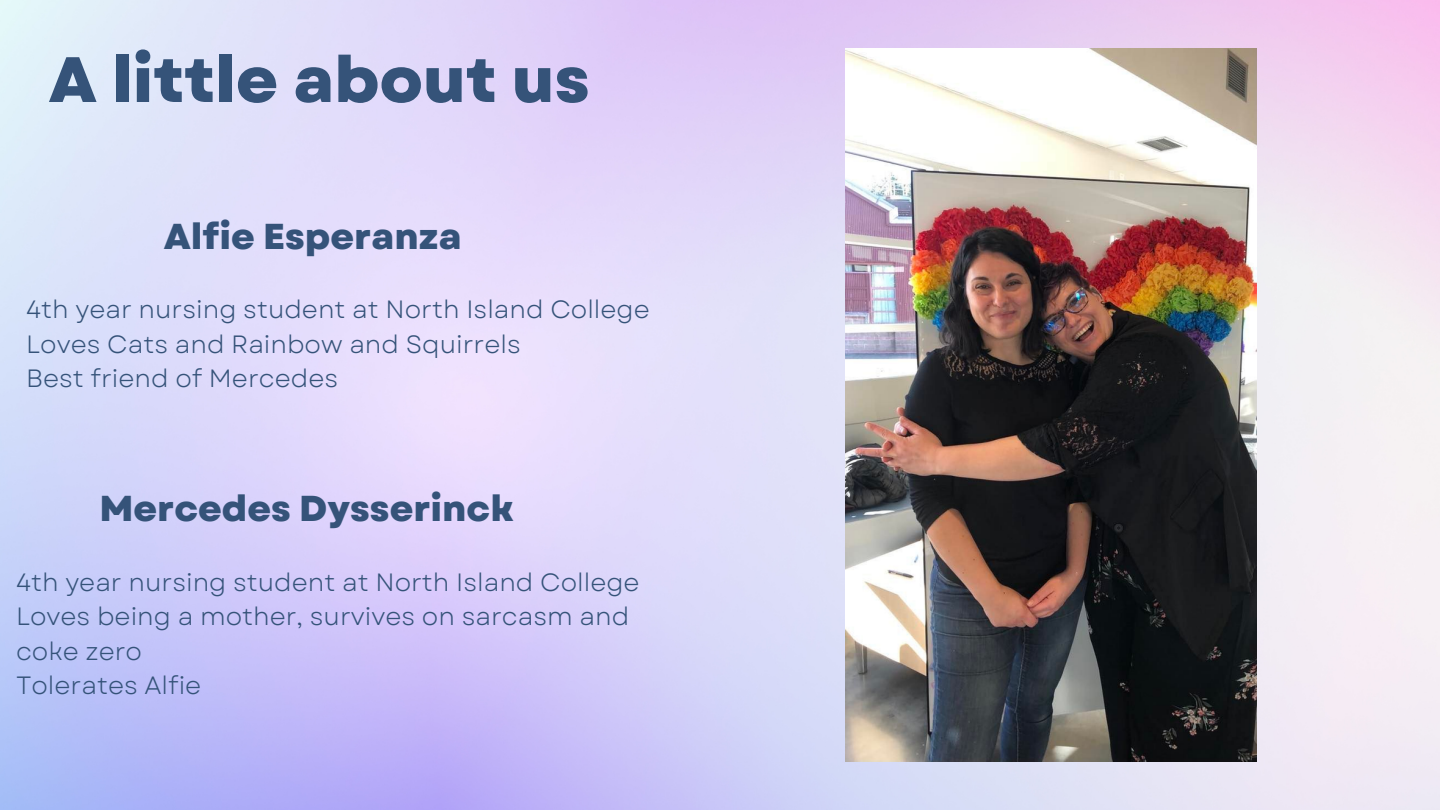
<style>
.page{position:relative;width:1440px;height:810px;background:#fff}
.page>*{position:absolute;margin:0;border:0;box-sizing:border-box;transform-origin:0 0}
.t1{font:800 64px "Garet";color:#355379}
.t2{font:800 36px "Garet";color:#355379}
.t3{font:25px/34.5px "Garet";color:#355379}
</style>
<div class="page">
<img style="left:0;top:0;width:1440px;height:810px">
<img style="left:845px;top:48px;width:411px;height:713px">
<h1 class="t1" style="left:49px;top:34px;width:543px">A little about us</h1>
<h2 class="t2" style="left:164px;top:210px;width:299px">Alfie Esperanza</h2>
<p class="t3" style="left:26px;top:292px;width:625px">4th year nursing student at North Island College<br>Loves Cats and Rainbow and Squirrels<br>Best friend of Mercedes</p>
<h2 class="t2" style="left:99px;top:482px;width:416px">Mercedes Dysserinck</h2>
<p class="t3" style="left:16px;top:565px;width:625px">4th year nursing student at North Island College<br>Loves being a mother, survives on sarcasm and coke zero<br>Tolerates Alfie</p>
</div>
